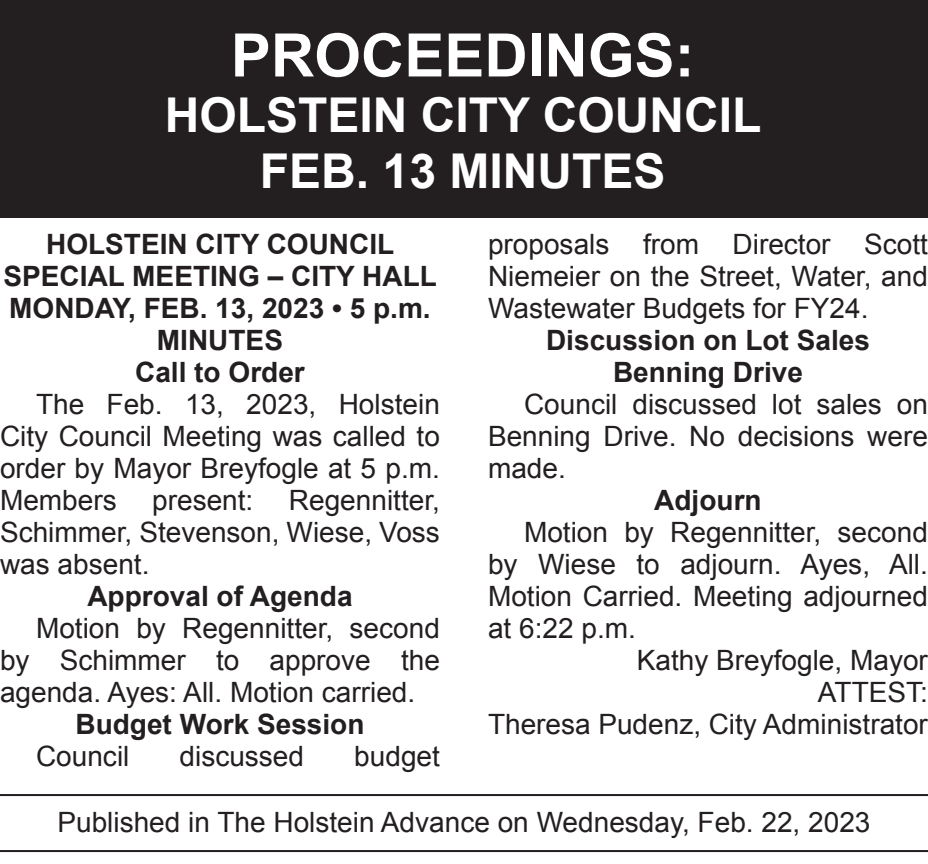
<style>
.page{position:relative;width:928px;height:864px;background:#fff}
.page>*{position:absolute;margin:0;border:0;box-sizing:border-box;transform-origin:0 0}
.t1{font:700 60px "Arial";color:#fff}
.t2{font:700 48px "Arial";color:#fff}
.Legal_Body{font:28px/32px "Arial";color:#231f20;text-align:justify}
.Legal_Body-2{font:700 28px "Arial";color:#231f20}
</style>
<div class="page">
<hr style="left:0;top:794px;width:927px;height:2px;background:#231f20">
<hr style="left:0;top:850px;width:927px;height:2px;background:#231f20">
<div style="left:0;top:0;width:927px;height:217px;background:#231f20"></div>
<p class="t1" style="left:231px;top:16px;width:465px">PROCEEDINGS:</p>
<p class="t2" style="left:165px;top:84px;width:598px">HOLSTEIN CITY COUNCIL</p>
<p class="t2" style="left:260px;top:140px;width:407px">FEB. 13 MINUTES</p>
<p class="Legal_Body-2" style="left:46px;top:225px;width:349px">HOLSTEIN CITY COUNCIL</p>
<p class="Legal_Body-2" style="left:4px;top:257px;width:435px">SPECIAL MEETING – CITY HALL</p>
<p class="Legal_Body-2" style="left:9px;top:289px;width:423px">MONDAY, FEB. 13, 2023 • 5 p.m.</p>
<p class="Legal_Body-2" style="left:157px;top:321px;width:128px">MINUTES</p>
<p class="Legal_Body-2" style="left:135px;top:353px;width:171px">Call to Order</p>
<p class="Legal_Body" style="left:0;top:388px;width:441px;text-indent:36px">The Feb. 13, 2023, Holstein City Council Meeting was called to order by Mayor Breyfogle at 5 p.m.<br>Members</p>
<p class="Legal_Body" style="left:0;top:484px;width:441px;text-indent:289px">Regennitter, Schimmer, Stevenson, Wiese, Voss was absent.</p>
<p class="Legal_Body-2" style="left:87px;top:577px;width:266px">Approval of Agenda</p>
<p class="Legal_Body" style="left:0;top:612px;width:441px;text-indent:36px">Motion by Regennitter, second by Schimmer to approve the agenda. Ayes: All. Motion carried.</p>
<p class="Legal_Body-2" style="left:75px;top:705px;width:290px">Budget Work Session</p>
<p class="Legal_Body" style="left:36px;top:740px;width:95px">Council</p>
<p class="Legal_Body" style="left:179px;top:740px;width:126px">discussed</p>
<p class="Legal_Body" style="left:354px;top:740px;width:87px">budget</p>
<p class="Legal_Body" style="left:152px;top:484px;width:103px">present:</p>
<p class="Legal_Body" style="left:488px;top:228px;width:441px">proposals from Director Scott Niemeier on the Street, Water, and Wastewater Budgets for FY24.</p>
<p class="Legal_Body-2" style="left:546px;top:321px;width:325px">Discussion on Lot Sales</p>
<p class="Legal_Body-2" style="left:613px;top:353px;width:191px">Benning Drive</p>
<p class="Legal_Body" style="left:488px;top:388px;width:441px;text-indent:36px">Council discussed lot sales on Benning Drive. No decisions were made.</p>
<p class="Legal_Body-2" style="left:654px;top:481px;width:109px">Adjourn</p>
<p class="Legal_Body" style="left:488px;top:516px;width:441px;text-indent:36px">Motion by Regennitter, second by Wiese to adjourn. Ayes, All.<br>Motion Carried. Meeting adjourned at 6:22 p.m.</p>
<p class="Legal_Body" style="left:636px;top:644px;width:293px">Kathy Breyfogle, Mayor</p>
<p class="Legal_Body" style="left:817px;top:676px;width:111px">ATTEST:</p>
<p class="Legal_Body" style="left:488px;top:708px;width:441px">Theresa Pudenz, City Administrator</p>
<p class="Legal_Body" style="left:57px;top:807px;width:814px">Published in The Holstein Advance on Wednesday, Feb. 22, 2023</p>
</div>
